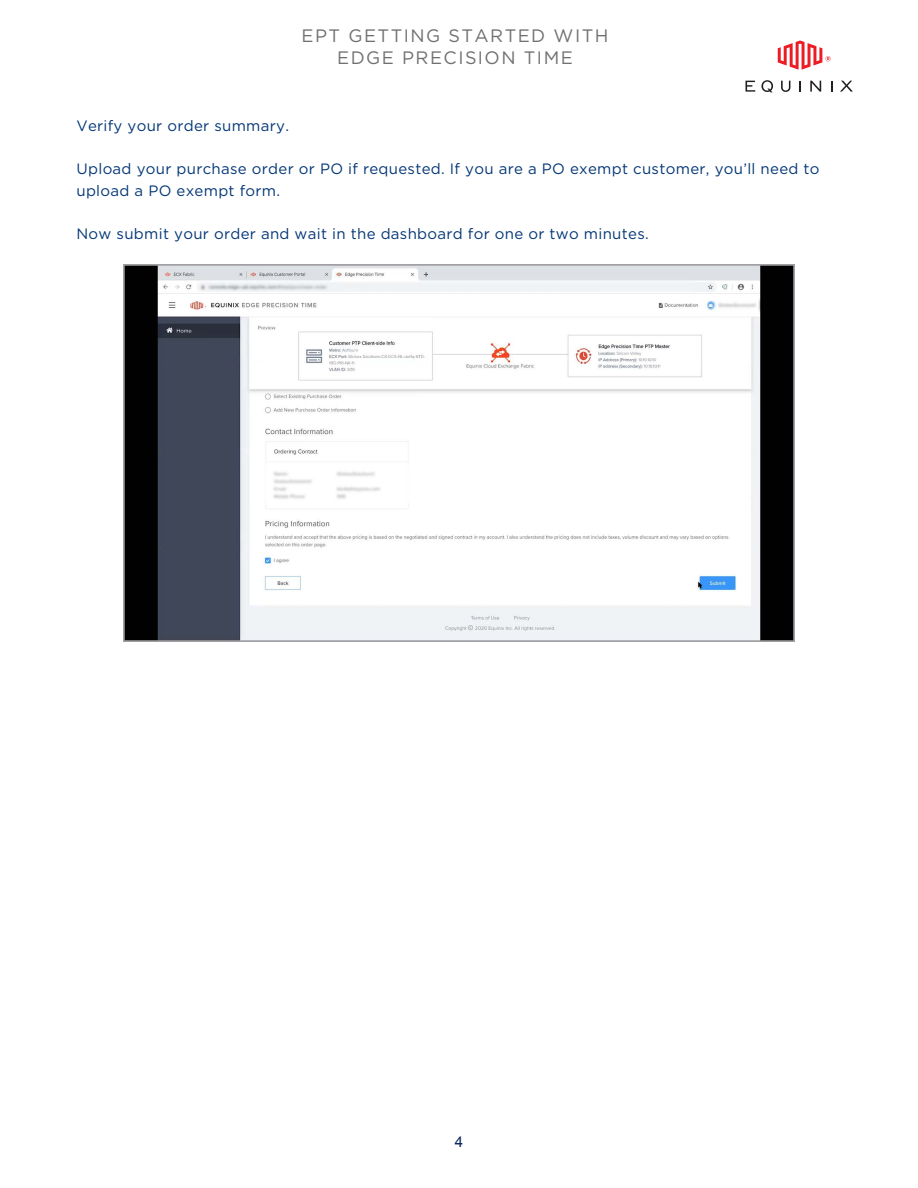
<style>
.page{position:relative;width:918px;height:1188px;background:#fff}
.page>*{position:absolute;margin:0;border:0;box-sizing:border-box;transform-origin:0 0}
.t1{font:18px/21.6px "Gotham";letter-spacing:.08em;color:#707073;text-align:center}
.t2{font:15px/21.8px "Gotham";letter-spacing:.02em;color:#043776}
.t3{font:15px "Arial";color:#082661}
</style>
<div class="page">
<img style="left:123px;top:264px;width:672px;height:378px">
<svg style="left:746px;top:81px;width:9px;height:11px"></svg>
<svg style="left:781px;top:81px;width:9px;height:11px"></svg>
<svg style="left:799px;top:81px;width:2px;height:11px"></svg>
<svg style="left:810px;top:81px;width:11px;height:11px"></svg>
<svg style="left:840px;top:81px;width:13px;height:11px"></svg>
<svg style="left:761px;top:80px;width:12px;height:12px"></svg>
<svg style="left:778px;top:41px;width:53px;height:29px"></svg>
<p class="t1" style="left:302px;top:25px;width:308px">EPT GETTING STARTED WITH<br>EDGE PRECISION TIME</p>
<p class="t2" style="left:76px;top:114px;width:214px">Verify your order summary.</p>
<p class="t2" style="left:76px;top:158px;width:745px">Upload your purchase order or PO if requested. If you are a PO exempt customer, you’ll need to upload a PO exempt form.</p>
<p class="t2" style="left:76px;top:223px;width:574px">Now submit your order and wait in the dashboard for one or two minutes.</p>
<p class="t3" style="left:455px;top:1132px;width:10px">4</p>
</div>
